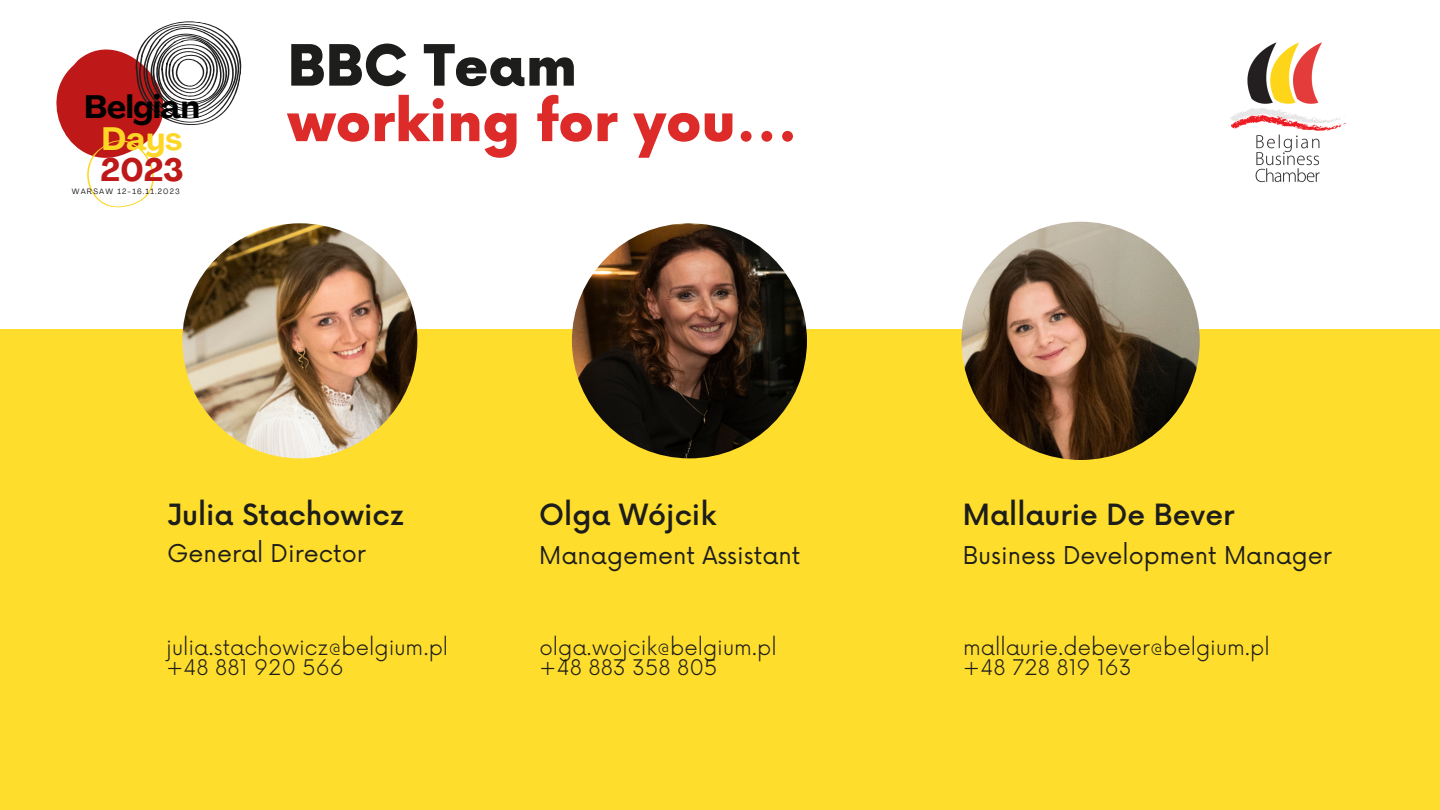
<style>
.page{position:relative;width:1440px;height:810px;background:#fff}
.page>*{position:absolute;margin:0;border:0;box-sizing:border-box;transform-origin:0 0}
.t1{font:900 55.4px "Now";color:#dc2b29}
.t2{font:900 55.4px "Now";color:#1d1d1b}
.t3{font:700 32px "Agrandir";color:#000}
.t4{font:700 32px "Agrandir";color:#fdd626}
.t5{font:700 32px "Agrandir";color:#bf1818}
.t6{font:500 28.5px "Now";color:#1d1d1b}
.t7{font:23.9px "Now";color:#1d1d1b}
.t8{font:300 21px "Now";color:#1d1d1b}
.t9{font:7.6px "Agrandir";letter-spacing:.15em;color:#1d1d1b}
</style>
<div class="page">
<img style="left:1230px;top:42px;width:116px;height:141px">
<svg style="left:56px;top:21px;width:186px;height:187px"></svg>
<div style="left:174px;top:146px;width:172px;height:172px;background:#fff;border-radius:50%"></div>
<div style="left:0;top:0;width:162px;height:51px;background:#fff"></div>
<div style="left:0;top:330px;width:1440px;height:480px;background:#fedd2c"></div>
<img style="left:182px;top:223px;width:235px;height:235px;border-radius:50%">
<img style="left:572px;top:223px;width:235px;height:235px;border-radius:50%">
<img style="left:962px;top:222px;width:238px;height:238px;border-radius:50%">
<p class="t3" style="left:84px;top:94px;width:117px">Belgian</p>
<p class="t4" style="left:102px;top:126px;width:82px">Days</p>
<p class="t5" style="left:101px;top:157px;width:85px">2023</p>
<p class="t9" style="left:72px;top:189px;width:109px">WARSAW 12-16.11.2023</p>
<p class="t2" style="left:287px;top:36px;width:291px">BBC Team</p>
<p class="t1" style="left:287px;top:91px;width:512px">working for you...</p>
<p class="t6" style="left:167px;top:499px;width:238px">Julia Stachowicz</p>
<p class="t7" style="left:167px;top:540px;width:200px">General Director</p>
<p class="t8" style="left:166px;top:636px;width:284px">julia.stachowicz@belgium.pl</p>
<p class="t8" style="left:166px;top:656px;width:179px">+48 881 920 566</p>
<p class="t6" style="left:539px;top:500px;width:178px">Olga Wójcik</p>
<p class="t7" style="left:539px;top:542px;width:263px">Management Assistant</p>
<p class="t8" style="left:539px;top:636px;width:239px">olga.wojcik@belgium.pl</p>
<p class="t8" style="left:539px;top:656px;width:180px">+48 883 358 805</p>
<p class="t6" style="left:963px;top:500px;width:273px">Mallaurie De Bever</p>
<p class="t7" style="left:963px;top:542px;width:370px">Business Development Manager</p>
<p class="t8" style="left:963px;top:636px;width:308px">mallaurie.debever@belgium.pl</p>
<p class="t8" style="left:963px;top:656px;width:170px">+48 728 819 163</p>
</div>
